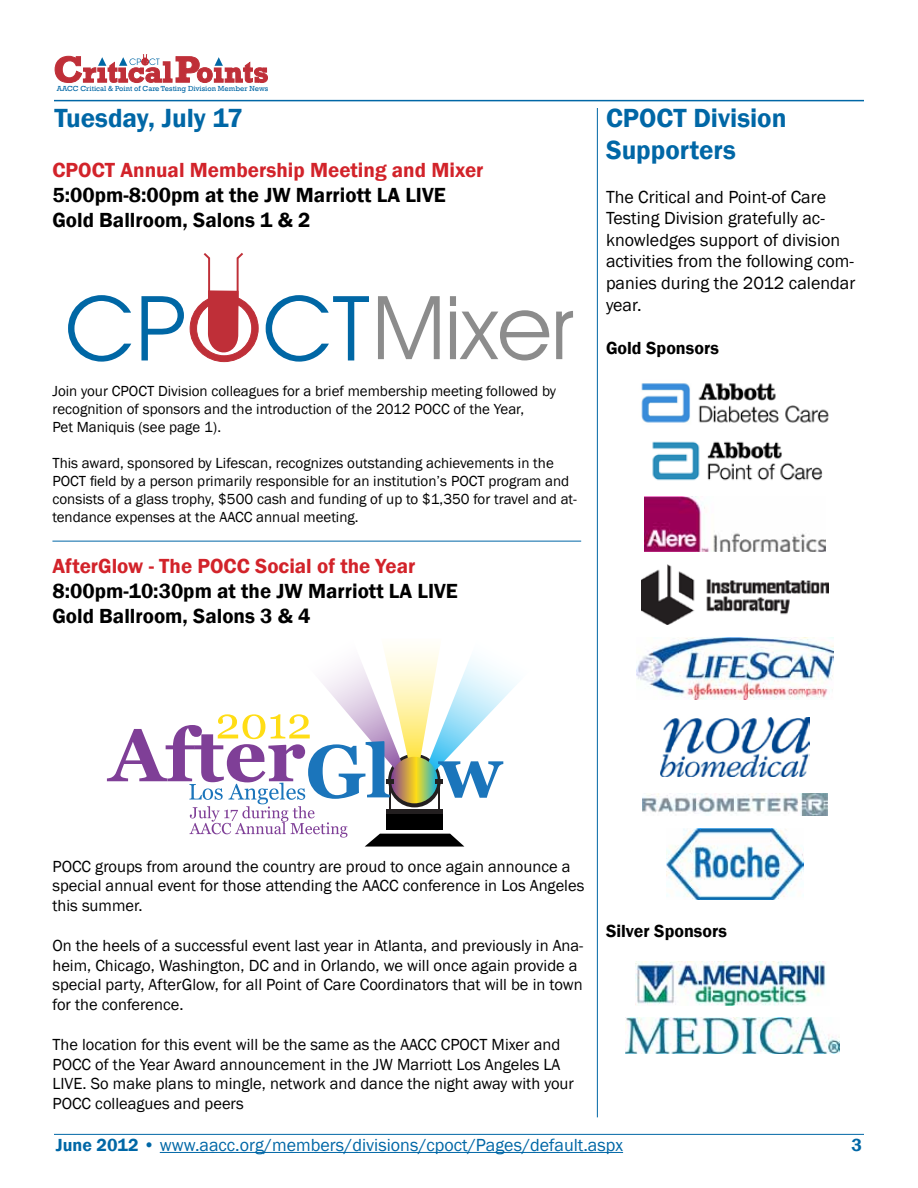
<style>
.page{position:relative;width:918px;height:1188px;background:#fff}
.page>*{position:absolute;margin:0;border:0;box-sizing:border-box;transform-origin:0 0}
.t1{font:600 27px/32.4px "Franklin Gothic";color:#0067a6}
.t2{font:600 21px/25.2px "Franklin Gothic";color:#000}
.t3{font:600 21px "Franklin Gothic";color:#d2232a}
.t4{font:18px/21.6px "Franklin Gothic";color:#000}
.t5{font:18px "Franklin Gothic";color:#0067a6}
.t6{font:600 18px "Franklin Gothic";color:#000}
.t7{font:600 18px "Franklin Gothic";color:#0067a6}
.t8{font:16.5px/19.8px "Franklin Gothic";color:#000}
.t9{font:15px/18px "Franklin Gothic";color:#000}
.t10{font:7.5px "Rockwell";color:#0067a5}
.s1{font-weight:600}
</style>
<div class="page">
<svg style="left:54px;top:54px;width:214px;height:29px"></svg>
<hr style="left:54px;top:100px;width:810px;height:1px;background:#0067a6">
<hr style="left:160px;top:1152px;width:463px;height:1px;background:#0067a6">
<hr style="left:54px;top:1134px;width:810px;height:1px;background:#0067a6">
<svg style="left:68px;top:295px;width:63px;height:67px"></svg>
<svg style="left:266px;top:295px;width:103px;height:67px"></svg>
<svg style="left:141px;top:253px;width:118px;height:110px"></svg>
<svg style="left:378px;top:296px;width:62px;height:63px"></svg>
<svg style="left:450px;top:296px;width:99px;height:64px"></svg>
<svg style="left:556px;top:311px;width:17px;height:48px"></svg>
<hr style="left:52px;top:541px;width:529px;height:1px;background:#0067a6">
<svg style="left:107px;top:648px;width:410px;height:199px"></svg>
<img style="left:652px;top:441px;width:171px;height:40px">
<img style="left:641px;top:383px;width:188px;height:40px">
<img style="left:645px;top:496px;width:180px;height:56px">
<img style="left:642px;top:564px;width:186px;height:61px">
<img style="left:636px;top:637px;width:198px;height:62px">
<img style="left:661px;top:717px;width:148px;height:60px">
<img style="left:642px;top:794px;width:186px;height:21px">
<img style="left:666px;top:828px;width:138px;height:72px">
<img style="left:636px;top:961px;width:190px;height:44px">
<img style="left:626px;top:1018px;width:214px;height:36px">
<hr style="left:597px;top:108px;width:1px;height:1009px;background:#0067a6">
<p class="t10" style="left:57px;top:85px;width:213px">AACC Critical &amp; Point of Care Testing Division Member News</p>
<h1 class="t1" style="left:54px;top:102px;width:190px">Tuesday, July 17</h1>
<h1 class="t1" style="left:606px;top:102px;width:182px">CPOCT Division<br>Supporters</h1>
<p class="t4" style="left:606px;top:186px;width:251px">The Critical and Point-of Care<br>Testing Division gratefully ac&shy;knowledges support of division activities from the following com&shy;panies during the 2012 calendar year.</p>
<p class="t6" style="left:606px;top:337px;width:114px">Gold Sponsors</p>
<p class="t3" style="left:52px;top:157px;width:433px">CPOCT Annual Membership Meeting and Mixer</p>
<p class="t2" style="left:52px;top:183px;width:395px">5:00pm-8:00pm at the JW Marriott LA LIVE<br>Gold Ballroom, Salons 1 &amp; 2</p>
<p class="t9" style="left:52px;top:383px;width:505px">Join your CPOCT Division colleagues for a brief membership meeting followed by recognition of sponsors and the introduction of the 2012 POCC of the Year,<br>Pet Maniquis (see page 1).</p>
<p class="t9" style="left:52px;top:455px;width:526px">This award, sponsored by Lifescan, recognizes outstanding achievements in the POCT field by a person primarily responsible for an institution’s POCT program and consists of a glass trophy, $500 cash and funding of up to $1,350 for travel and at&shy;tendance expenses at the AACC annual meeting.</p>
<p class="t3" style="left:52px;top:553px;width:365px">AfterGlow - The POCC Social of the Year</p>
<p class="t2" style="left:52px;top:579px;width:407px">8:00pm-10:30pm at the JW Marriott LA LIVE<br>Gold Ballroom, Salons 3 &amp; 4</p>
<p class="t8" style="left:52px;top:856px;width:533px">POCC groups from around the country are proud to once again announce a special annual event for those attending the AACC conference in Los Angeles this summer.</p>
<p class="t8" style="left:52px;top:936px;width:532px">On the heels of a successful event last year in Atlanta, and previously in Ana&shy;heim, Chicago, Washington, DC and in Orlando, we will once again provide a special party, AfterGlow, for all Point of Care Coordinators that will be in town for the conference.</p>
<p class="t8" style="left:52px;top:1035px;width:523px">The location for this event will be the same as the AACC CPOCT Mixer and POCC of the Year Award announcement in the JW Marriott Los Angeles LA LIVE. So make plans to mingle, network and dance the night away with your POCC colleagues and peers</p>
<p class="t6" style="left:606px;top:920px;width:123px">Silver Sponsors</p>
<p class="t5" style="left:56px;top:1134px;width:569px"><span class="s1">June 2012 •</span> www.aacc.org/members/divisions/cpoct/Pages/default.aspx</p>
<p class="t7" style="left:852px;top:1134px;width:12px">3</p>
</div>
